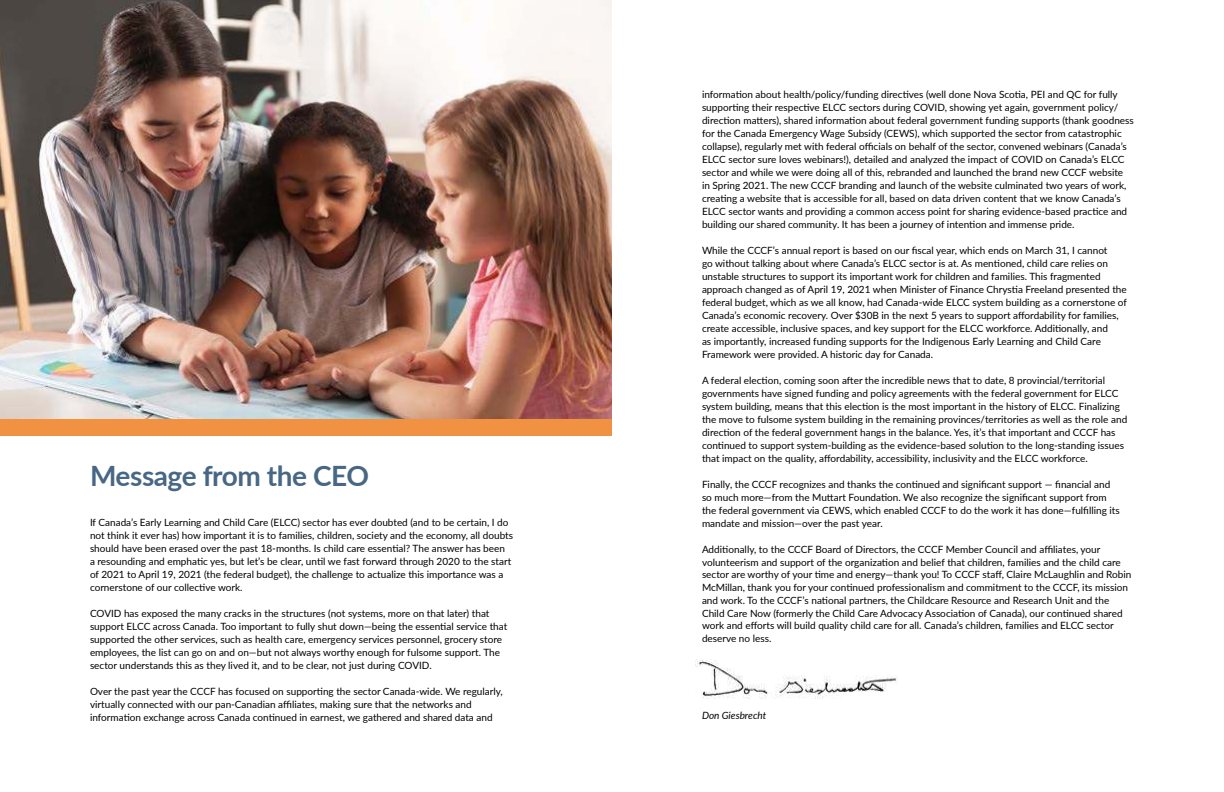
<style>
.page{position:relative;width:1224px;height:792px;background:#fff}
.page>*{position:absolute;margin:0;border:0;box-sizing:border-box;transform-origin:0 0}
.t1{font:700 28px "Lato";letter-spacing:-.015em;color:#476784}
.t2{font:10px/13px "Lato";color:#000}
.t3{font:italic 10px "Lato";color:#000}
</style>
<div class="page">
<img style="left:0;top:0;width:612px;height:419px">
<div style="left:0;top:419px;width:612px;height:16px;background:#f09242"></div>
<img style="left:695px;top:660px;width:202px;height:39px">
<h1 class="t1" style="left:90px;top:463px;width:281px">Message from the CEO</h1>
<p class="t2" style="left:90px;top:515px;width:425px">If Canada’s Early Learning and Child Care (ELCC) sector has ever doubted (and to be certain, I do not think it ever has) how important it is to families, children, society and the economy, all doubts should have been erased over the past 18-months. Is child care essential? The answer has been<br>a resounding and emphatic yes, but let’s be clear, until we fast forward through 2020 to the start of 2021 to April 19, 2021 (the federal budget), the challenge to actualize this importance was a cornerstone of our collective work.</p>
<p class="t2" style="left:90px;top:606px;width:419px">COVID has exposed the many cracks in the structures (not systems, more on that later) that support ELCC across Canada. Too important to fully shut down—being the essential service that supported the other services, such as health care, emergency services personnel, grocery store employees, the list can go on and on—but not always worthy enough for fulsome support. The sector understands this as they lived it, and to be clear, not just during COVID.</p>
<p class="t2" style="left:90px;top:684px;width:414px">Over the past year the CCCF has focused on supporting the sector Canada-wide. We regularly, virtually connected with our pan-Canadian affiliates, making sure that the networks and information exchange across Canada continued in earnest, we gathered and shared data and</p>
<p class="t2" style="left:702px;top:88px;width:433px">information about health/policy/funding directives (well done Nova Scotia, PEI and QC for fully supporting their respective ELCC sectors during COVID, showing yet again, government policy/ direction matters), shared information about federal government funding supports (thank goodness for the Canada Emergency Wage Subsidy (CEWS), which supported the sector from catastrophic collapse), regularly met with federal officials on behalf of the sector, convened webinars (Canada’s ELCC sector sure loves webinars!), detailed and analyzed the impact of COVID on Canada’s ELCC sector and while we were doing all of this, rebranded and launched the brand new CCCF website<br>in Spring 2021. The new CCCF branding and launch of the website culminated two years of work, creating a website that is accessible for all, based on data driven content that we know Canada’s ELCC sector wants and providing a common access point for sharing evidence-based practice and building our shared community. It has been a journey of intention and immense pride.</p>
<p class="t2" style="left:702px;top:244px;width:426px">While the CCCF’s annual report is based on our fiscal year, which ends on March 31, I cannot<br>go without talking about where Canada’s ELCC sector is at. As mentioned, child care relies on unstable structures to support its important work for children and families. This fragmented approach changed as of April 19, 2021 when Minister of Finance Chrystia Freeland presented the federal budget, which as we all know, had Canada-wide ELCC system building as a cornerstone of Canada’s economic recovery. Over $30B in the next 5 years to support affordability for families, create accessible, inclusive spaces, and key support for the ELCC workforce. Additionally, and<br>as importantly, increased funding supports for the Indigenous Early Learning and Child Care Framework were provided. A historic day for Canada.</p>
<p class="t2" style="left:702px;top:374px;width:427px">A federal election, coming soon after the incredible news that to date, 8 provincial/territorial governments have signed funding and policy agreements with the federal government for ELCC system building, means that this election is the most important in the history of ELCC. Finalizing the move to fulsome system building in the remaining provinces/territories as well as the role and direction of the federal government hangs in the balance. Yes, it’s that important and CCCF has continued to support system-building as the evidence-based solution to the long-standing issues that impact on the quality, affordability, accessibility, inclusivity and the ELCC workforce.</p>
<p class="t2" style="left:702px;top:478px;width:419px">Finally, the CCCF recognizes and thanks the continued and significant support — financial and so much more—from the Muttart Foundation. We also recognize the significant support from the federal government via CEWS, which enabled CCCF to do the work it has done—fulfilling its mandate and mission—over the past year.</p>
<p class="t2" style="left:702px;top:542px;width:431px">Additionally, to the CCCF Board of Directors, the CCCF Member Council and affiliates, your volunteerism and support of the organization and belief that children, families and the child care sector are worthy of your time and energy—thank you! To CCCF staff, Claire McLaughlin and Robin McMillan, thank you for your continued professionalism and commitment to the CCCF, its mission and work. To the CCCF’s national partners, the Childcare Resource and Research Unit and the Child Care Now (formerly the Child Care Advocacy Association of Canada), our continued shared work and efforts will build quality child care for all. Canada’s children, families and ELCC sector deserve no less.</p>
<p class="t3" style="left:702px;top:708px;width:66px">Don Giesbrecht</p>
</div>
